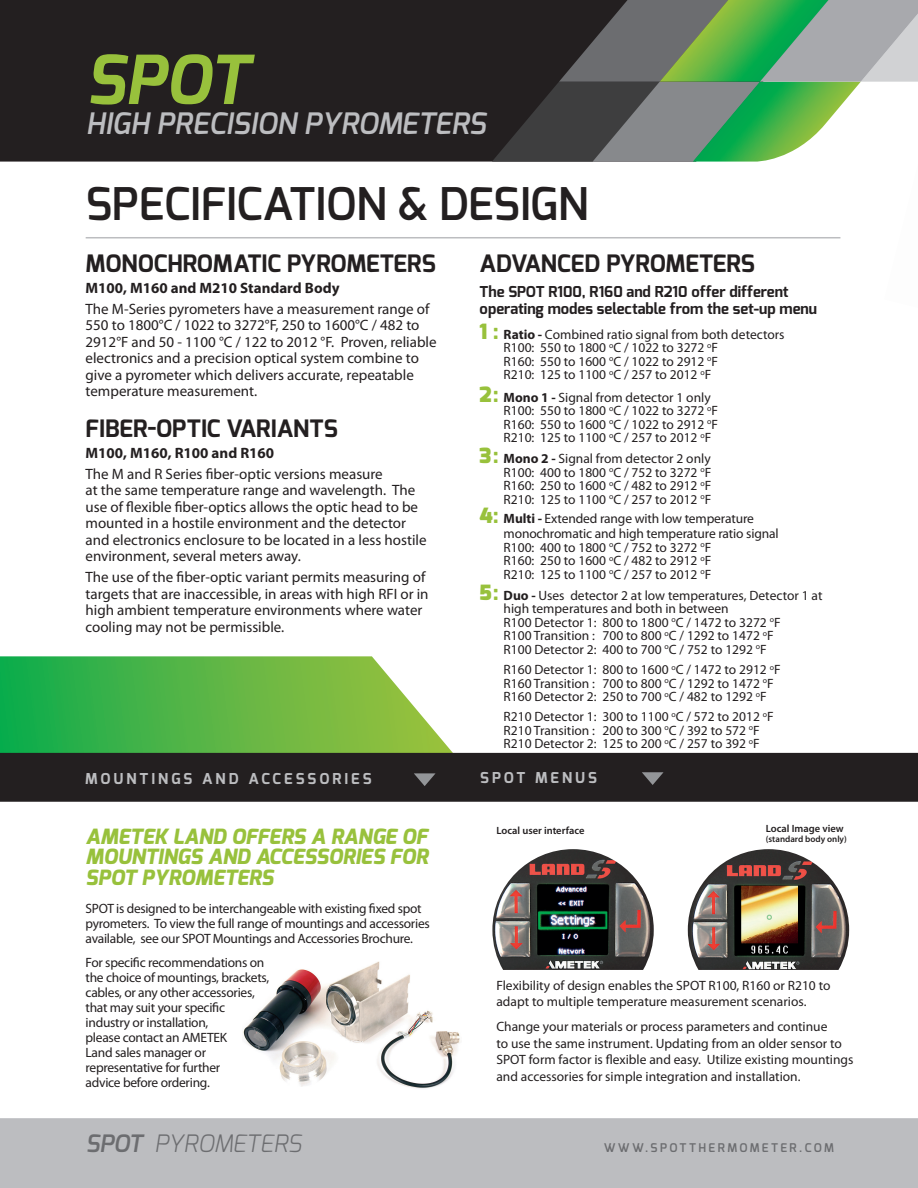
<style>
.page{position:relative;width:918px;height:1188px;background:#fff}
.page>*{position:absolute;margin:0;border:0;box-sizing:border-box;transform-origin:0 0}
.t1{font:italic 700 67.5px "Exo";color:#98c13c}
.t2{font:600 45px "Exo";color:#231f20}
.t3{font:italic 600 29.55px "Exo";color:#bcbdc0}
.t4{font:700 24px "Exo";color:#231f20}
.t5{font:italic 300 24px "Exo";color:#6c6d70}
.t6{font:italic 800 21px/20.2px "Exo";color:#98c13c;text-align:justify}
.t7{font:15px/16.5px "Myriad Pro";color:#231f20}
.t8{font:700 15px/16.5px "Exo";color:#231f20}
.t9{font:700 15px "Myriad Pro";color:#231f20}
.t10{font:700 15px "Exo";letter-spacing:.2em;color:#bcbdc0}
.t11{font:13.5px/13.5px "Myriad Pro";color:#231f20}
.t12{font:13.5px/15px "Myriad Pro";letter-spacing:-.02em;color:#231f20}
.t13{font:600 12px "Exo";letter-spacing:.2em;color:#6c6d70}
.t14{font:600 10.5px "Myriad Pro";color:#231f20}
.t15{font:600 9px "Myriad Pro";color:#231f20}
.s1{font-family:"Exo";font-weight:900;font-size:21px;color:#98c13c}
.s2{font-weight:700}
.s3{font-weight:600}
</style>
<div class="page">
<svg style="left:0;top:656px;width:493px;height:97px"></svg>
<div style="left:0;top:0;width:492px;height:162px;background:#231f20"></div>
<div style="left:0;top:753px;width:918px;height:49px;background:#231f20"></div>
<svg style="left:642px;top:772px;width:22px;height:13px"></svg>
<div style="left:0;top:1118px;width:918px;height:70px;background:#bcbdc0"></div>
<svg style="left:492px;top:0;width:426px;height:162px;background:#6e8871"></svg>
<hr style="left:86px;top:237px;width:754px;height:1px;background:#bcbdc0">
<img style="left:688px;top:849px;width:161px;height:121px">
<img style="left:492px;top:849px;width:162px;height:121px">
<img style="left:243px;top:961px;width:217px;height:128px">
<svg style="left:414px;top:773px;width:22px;height:13px"></svg>
<h1 class="t1" style="left:86px;top:37px;width:164px">SPOT</h1>
<h3 class="t3" style="left:86px;top:104px;width:402px">HIGH PRECISION PYROMETERS</h3>
<h2 class="t2" style="left:86px;top:175px;width:505px">SPECIFICATION &amp; DESIGN</h2>
<h3 class="t4" style="left:86px;top:248px;width:352px">MONOCHROMATIC PYROMETERS</h3>
<p class="t9" style="left:86px;top:278px;width:255px">M100, M160 and M210 Standard Body</p>
<p class="t7" style="left:86px;top:300px;width:353px">The M-Series pyrometers have a measurement range of 550 to 1800°C / 1022 to 3272°F, 250 to 1600°C / 482 to 2912°F and 50 - 1100 °C / 122 to 2012 °F. Proven, reliable electronics and a precision optical system combine to give a pyrometer which delivers accurate, repeatable temperature measurement.</p>
<h3 class="t4" style="left:86px;top:413px;width:254px">FIBER-OPTIC VARIANTS</h3>
<p class="t9" style="left:86px;top:443px;width:190px">M100, M160, R100 and R160</p>
<p class="t7" style="left:86px;top:465px;width:343px">The M and R Series fiber-optic versions measure<br>at the same temperature range and wavelength. The use of flexible fiber-optics allows the optic head to be mounted in a hostile environment and the detector and electronics enclosure to be located in a less hostile environment, several meters away.</p>
<p class="t7" style="left:86px;top:569px;width:345px">The use of the fiber-optic variant permits measuring of targets that are inaccessible, in areas with high RFI or in high ambient temperature environments where water cooling may not be permissible.</p>
<p class="t10" style="left:85px;top:769px;width:288px">MOUNTINGS AND ACCESSORIES</p>
<h3 class="t6" style="left:86px;top:827px;width:344px">AMETEK LAND OFFERS A RANGE OF MOUNTINGS AND ACCESSORIES FOR SPOT PYROMETERS</h3>
<p class="t12" style="left:86px;top:901px;width:346px">SPOT is designed to be interchangeable with existing fixed spot pyrometers. To view the full range of mountings and accessories available, see our SPOT Mountings and Accessories Brochure.</p>
<p class="t12" style="left:86px;top:955px;width:185px">For specific recommendations on the choice of mountings, brackets, cables, or any other accessories, that may suit your specific industry or installation,<br>please contact an AMETEK<br>Land sales manager or representative for further<br>advice before ordering.</p>
<h3 class="t4" style="left:480px;top:248px;width:277px">ADVANCED PYROMETERS</h3>
<p class="t8" style="left:480px;top:284px;width:339px">The SPOT R100, R160 and R210 offer different operating modes selectable from the set-up menu</p>
<p class="t11" style="left:504px;top:327px;width:283px;text-indent:-24px"><span class="s1">1 :</span> <span class="s2">Ratio -</span> Combined ratio signal from both detectors R100: 550 to 1800 <sup>o</sup>C / 1022 to 3272 <sup>o</sup>F<br>R160: 550 to 1600 <sup>o</sup>C / 1022 to 2912 <sup>o</sup>F<br>R210: 125 to 1100 <sup>o</sup>C / 257 to 2012 <sup>o</sup>F</p>
<p class="t11" style="left:504px;top:390px;width:216px;text-indent:-24px"><span class="s1">2:</span> <span class="s2">Mono 1 -</span> Signal from detector 1 only R100: 550 to 1800 <sup>o</sup>C / 1022 to 3272 <sup>o</sup>F R160: 550 to 1600 <sup>o</sup>C / 1022 to 2912 <sup>o</sup>F R210: 125 to 1100 <sup>o</sup>C / 257 to 2012 <sup>o</sup>F</p>
<p class="t11" style="left:504px;top:452px;width:209px;text-align:justify;text-indent:-24px"><span class="s1">3:</span> <span class="s2">Mono 2 -</span> Signal from detector 2 only R100: 400 to 1800 <sup>o</sup>C / 752 to 3272 <sup>o</sup>F R160: 250 to 1600 <sup>o</sup>C / 482 to 2912 <sup>o</sup>F R210: 125 to 1100 <sup>o</sup>C / 257 to 2012 <sup>o</sup>F</p>
<p class="t11" style="left:504px;top:511px;width:277px;line-height:15px;text-indent:-24px"><span class="s1">4:</span> <span class="s2">Multi -</span> Extended range with low temperature monochromatic and high temperature ratio signal</p>
<p class="t11" style="left:504px;top:540px;width:209px;text-align:justify">R100: 400 to 1800 <sup>o</sup>C / 752 to 3272 <sup>o</sup>F R160: 250 to 1600 <sup>o</sup>C / 482 to 2912 <sup>o</sup>F R210: 125 to 1100 <sup>o</sup>C / 257 to 2012 <sup>o</sup>F</p>
<p class="t11" style="left:504px;top:588px;width:320px;text-indent:-24px"><span class="s1">5:</span> <span class="s2">Duo -</span> Uses detector 2 at low temperatures, Detector 1 at high temperatures and both in between<br>R100 Detector 1: 800 to 1800 <sup>o</sup>C / 1472 to 3272 <sup>o</sup>F<br>R100 Transition : 700 to 800 <sup>o</sup>C / 1292 to 1472 <sup>o</sup>F<br>R100 Detector 2: 400 to 700 <sup>o</sup>C / 752 to 1292 <sup>o</sup>F</p>
<p class="t11" style="left:504px;top:663px;width:279px">R160 Detector 1: 800 to 1600 <sup>o</sup>C / 1472 to 2912 <sup>o</sup>F<br>R160 Transition : 700 to 800 <sup>o</sup>C / 1292 to 1472 <sup>o</sup>F<br>R160 Detector 2: 250 to 700 <sup>o</sup>C / 482 to 1292 <sup>o</sup>F</p>
<p class="t11" style="left:504px;top:710px;width:272px">R210 Detector 1: 300 to 1100 <sup>o</sup>C / 572 to 2012 <sup>o</sup>F<br>R210 Transition : 200 to 300 <sup>o</sup>C / 392 to 572 <sup>o</sup>F<br>R210 Detector 2: 125 to 200 <sup>o</sup>C / 257 to 392 <sup>o</sup>F</p>
<p class="t10" style="left:480px;top:768px;width:118px">SPOT MENUS</p>
<p class="t14" style="left:496px;top:824px;width:90px">Local user interface</p>
<p class="t14" style="left:766px;top:821px;width:79px">Local Image view</p>
<p class="t15" style="left:766px;top:833px;width:83px">(standard body only)</p>
<p class="t11" style="left:496px;top:977px;width:336px;line-height:16.5px">Flexibility of design enables the SPOT R100, R160 or R210 to adapt to multiple temperature measurement scenarios.</p>
<p class="t11" style="left:496px;top:1018px;width:359px;line-height:16.5px">Change your materials or process parameters and continue<br>to use the same instrument. Updating from an older sensor to SPOT form factor is flexible and easy. Utilize existing mountings and accessories for simple integration and installation.</p>
<h3 class="t5" style="left:86px;top:1128px;width:217px"><span class="s3">SPOT</span> PYROMETERS</h3>
<p class="t13" style="left:604px;top:1140px;width:232px">WWW.SPOTTHERMOMETER.COM</p>
</div>
